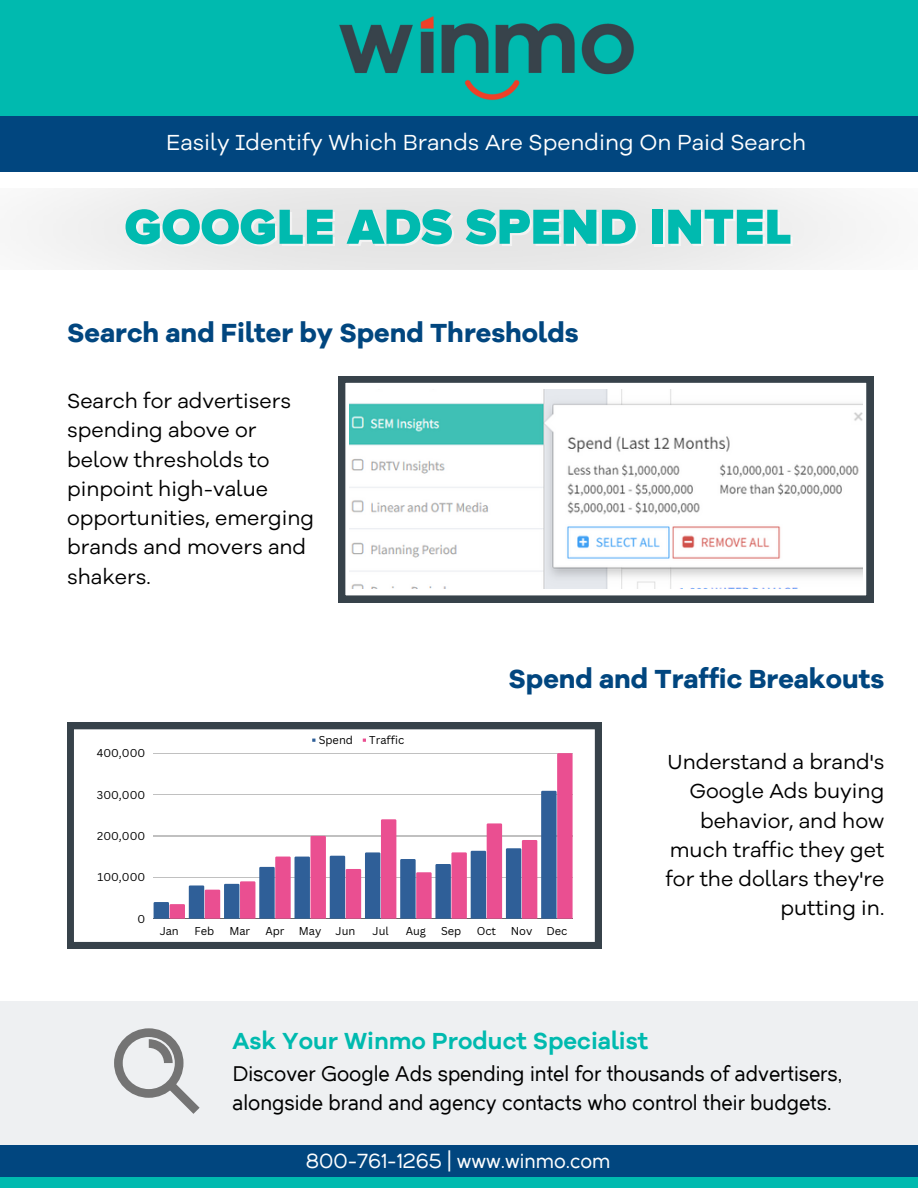
<style>
.page{position:relative;width:918px;height:1188px;background:#fff}
.page>*{position:absolute;margin:0;border:0;box-sizing:border-box;transform-origin:0 0}
.t1{font:900 51px "Proxima Nova";color:#00baaf}
.t2{font:700 27px "Galano Grotesque Alt";color:#01467f}
.t3{font:600 24px "Galano Grotesque Alt";color:#00baaf}
.t4{font:22.5px "Galano Grotesque Alt";color:#fff}
.t5{font:21px/29.2px "Galano Grotesque Alt";color:#000}
.t6{font:21px/29.2px "Dual 500";color:#000}
.t7{font:20.25px "Dual 500";color:#fefefe}
.t8{font:11.1px "Canva Sans";color:#000}
</style>
<div class="page">
<div style="left:0;top:1001px;width:918px;height:144px;background:#eef0f2"></div>
<div style="left:0;top:1146px;width:918px;height:42px;background:#01467f"></div>
<div style="left:0;top:1177px;width:918px;height:11px;background:#00baaf"></div>
<div style="left:0;top:40px;width:918px;height:132px;background:#01467f"></div>
<div style="left:0;top:0;width:918px;height:115px;background:#00baaf"></div>
<svg style="left:67px;top:723px;width:535px;height:226px"></svg>
<hr style="left:154px;top:919px;width:419px;height:1px;background:#000">
<svg style="left:154px;top:753px;width:419px;height:166px"></svg>
<img style="left:335px;top:16px;width:303px;height:100px">
<svg style="left:114px;top:1028px;width:86px;height:86px"></svg>
<svg style="left:339px;top:376px;width:534px;height:226px"></svg>
<img style="left:349px;top:389px;width:513px;height:199px">
<p class="t4" style="left:166px;top:127px;width:642px">Easily Identify Which Brands Are Spending On Paid Search</p>
<h1 class="t1" style="left:125px;top:197px;width:669px">GOOGLE ADS SPEND INTEL</h1>
<p class="t2" style="left:67px;top:315px;width:513px">Search and Filter by Spend Thresholds</p>
<p class="t5" style="left:67px;top:387px;width:248px">Search for advertisers spending above or below thresholds to pinpoint high-value opportunities, emerging brands and movers and shakers.</p>
<p class="t8" style="left:97px;top:745px;width:50px">400,000</p>
<p class="t8" style="left:97px;top:787px;width:50px">300,000</p>
<p class="t8" style="left:97px;top:828px;width:49px">200,000</p>
<p class="t8" style="left:97px;top:869px;width:49px">100,000</p>
<p class="t8" style="left:138px;top:911px;width:9px">0</p>
<p class="t8" style="left:319px;top:732px;width:36px">Spend</p>
<p class="t8" style="left:369px;top:732px;width:36px">Traffic</p>
<p class="t2" style="left:509px;top:661px;width:377px">Spend and Traffic Breakouts</p>
<p class="t5" style="left:666px;top:748px;width:220px;text-align:right">Understand a brand's<br>Google Ads buying behavior, and how much traffic they get for the dollars they're putting in.</p>
<p class="t8" style="left:160px;top:923px;width:21px">Jan</p>
<p class="t8" style="left:195px;top:923px;width:21px">Feb</p>
<p class="t8" style="left:229px;top:923px;width:22px">Mar</p>
<p class="t8" style="left:265px;top:923px;width:21px">Apr</p>
<p class="t8" style="left:299px;top:923px;width:24px">May</p>
<p class="t8" style="left:336px;top:923px;width:21px">Jun</p>
<p class="t8" style="left:373px;top:923px;width:18px">Jul</p>
<p class="t8" style="left:406px;top:923px;width:22px">Aug</p>
<p class="t8" style="left:441px;top:923px;width:22px">Sep</p>
<p class="t8" style="left:477px;top:923px;width:21px">Oct</p>
<p class="t8" style="left:511px;top:923px;width:23px">Nov</p>
<p class="t8" style="left:546px;top:923px;width:22px">Dec</p>
<p class="t3" style="left:233px;top:1025px;width:417px">Ask Your Winmo Product Specialist</p>
<p class="t6" style="left:233px;top:1061px;width:611px">Discover Google Ads spending intel for thousands of advertisers, alongside brand and agency contacts who control their budgets.</p>
<p class="t7" style="left:306px;top:1153px;width:306px">800-761-1265 | www.winmo.com</p>
</div>
